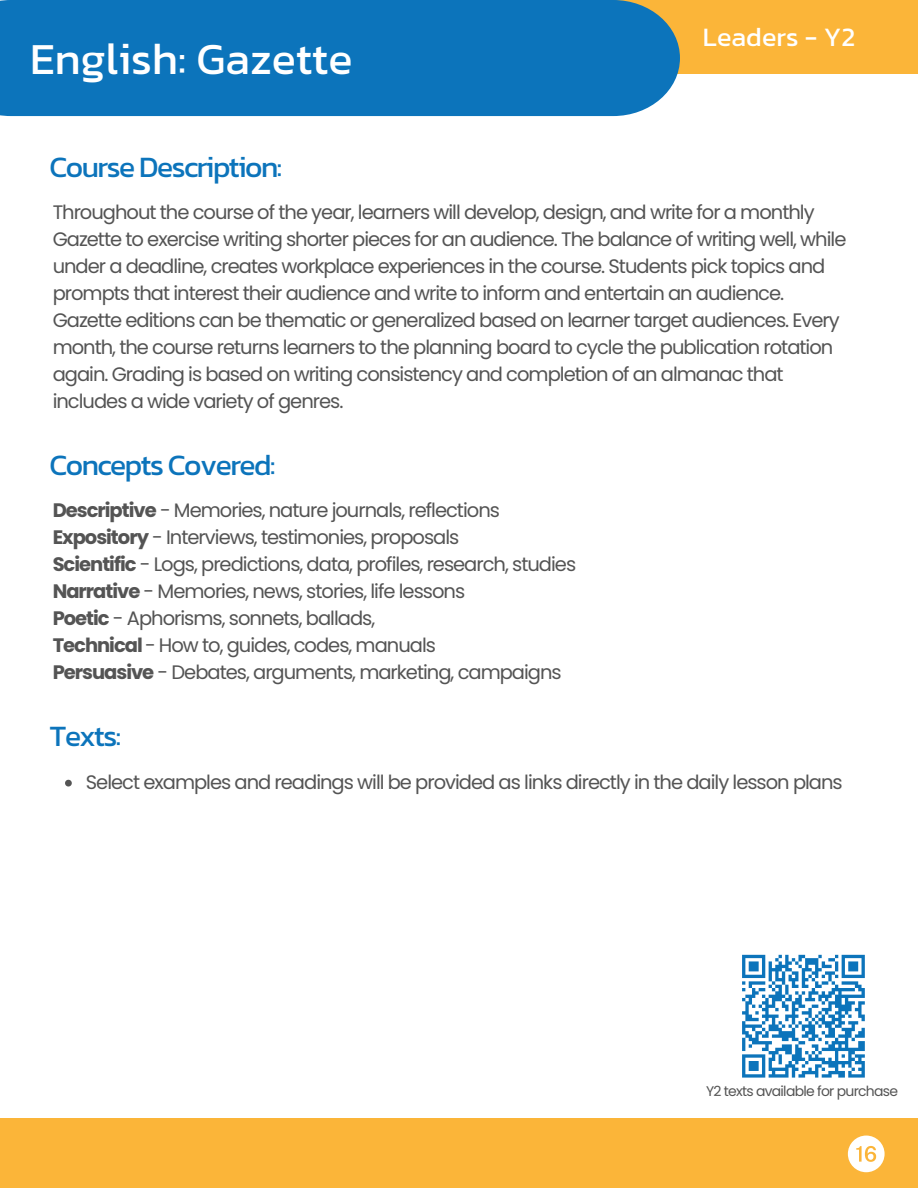
<style>
.page{position:relative;width:918px;height:1188px;background:#fff}
.page>*{position:absolute;margin:0;border:0;box-sizing:border-box;transform-origin:0 0}
.t1{font:45px "Kanit";color:#fff}
.t2{font:30px "Kanit";letter-spacing:-.05em;color:#0c74bb}
.t3{font:27px "Kanit";color:#fff}
.t4{font:19.5px/27px "Poppins";letter-spacing:-.05em;color:#545454}
.t5{font:13.95px "Poppins";letter-spacing:-.05em;color:#545454}
.s1{font-weight:700}
</style>
<div class="page">
<div style="left:333px;top:0;width:585px;height:74px;background:#fbb539"></div>
<div style="left:0;top:0;width:680px;height:116px;background:#0c74bb"></div>
<div style="left:0;top:1118px;width:918px;height:70px;background:#fbb539"></div>
<svg style="left:848px;top:1136px;width:37px;height:36px"></svg>
<svg style="left:65px;top:780px;width:7px;height:7px"></svg>
<svg style="left:742px;top:954px;width:123px;height:124px"></svg>
<h1 class="t1" style="left:30px;top:24px;width:324px">English: Gazette</h1>
<p class="t3" style="left:703px;top:16px;width:154px">Leaders - Y2</p>
<h3 class="t2" style="left:50px;top:144px;width:234px">Course Description:</h3>
<h2 class="t4" style="left:53px;top:199px;width:795px">Throughout the course of the year, learners will develop, design, and write for a monthly Gazette to exercise writing shorter pieces for an audience. The balance of writing well, while under a deadline, creates workplace experiences in the course. Students pick topics and prompts that interest their audience and write to inform and entertain an audience.<br>Gazette editions can be thematic or generalized based on learner target audiences. Every month, the course returns learners to the planning board to cycle the publication rotation again. Grading is based on writing consistency and completion of an almanac that includes a wide variety of genres.</h2>
<h4 class="t2" style="left:50px;top:442px;width:227px">Concepts Covered:</h4>
<h2 class="t4" style="left:53px;top:497px;width:525px"><span class="s1">Descriptive</span> - Memories, nature journals, reflections <span class="s1">Expository</span> - Interviews, testimonies, proposals<br><span class="s1">Scientific</span> - Logs, predictions, data, profiles, research, studies <span class="s1">Narrative</span> - Memories, news, stories, life lessons<br><span class="s1">Poetic</span> - Aphorisms, sonnets, ballads,<br><span class="s1">Technical</span> - How to, guides, codes, manuals<br><span class="s1">Persuasive</span> - Debates, arguments, marketing, campaigns</h2>
<p class="t2" style="left:50px;top:713px;width:73px">Texts:</p>
<h2 class="t4" style="left:86px;top:768px;width:759px">Select examples and readings will be provided as links directly in the daily lesson plans</h2>
<p class="t5" style="left:706px;top:1082px;width:194px">Y2 texts available for purchase</p>
</div>
